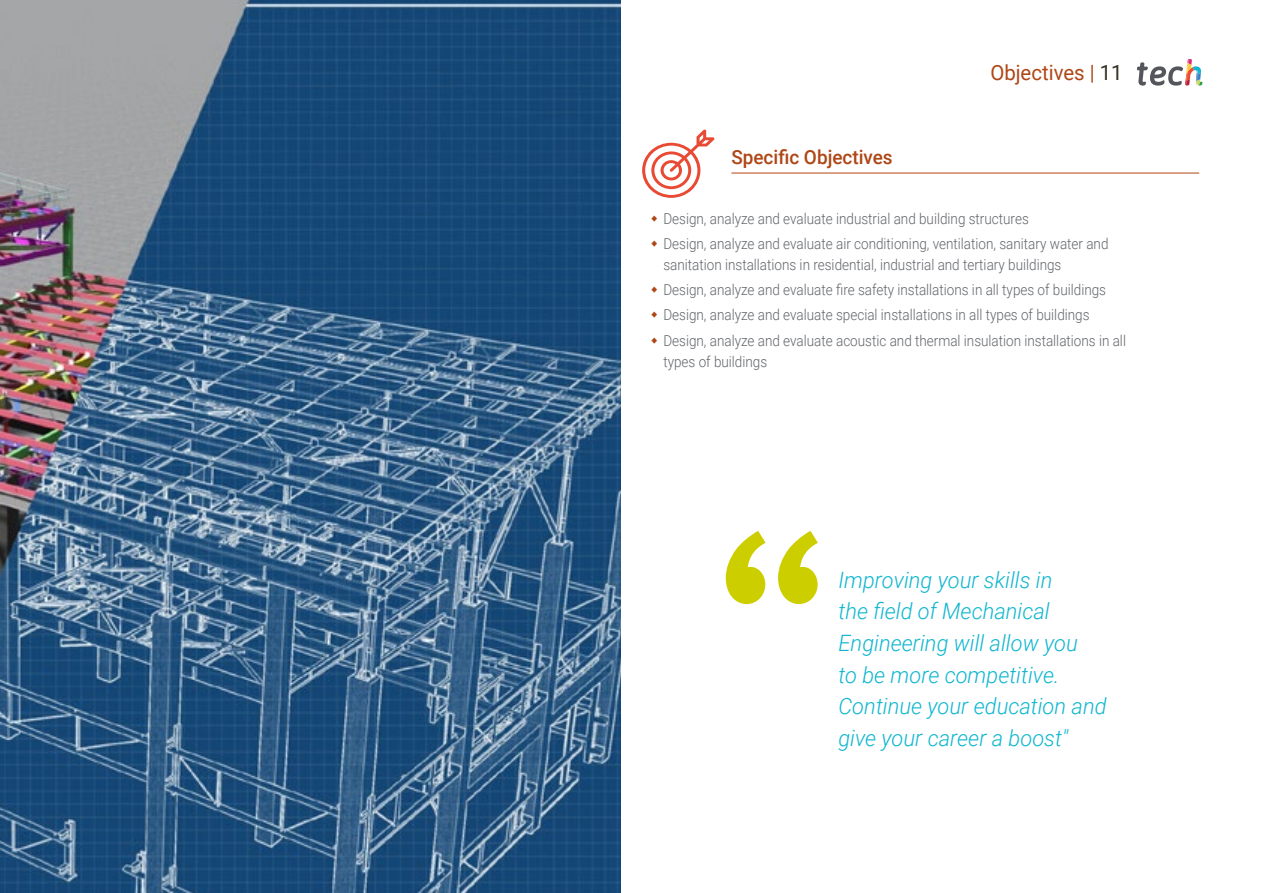
<style>
.page{position:relative;width:1263px;height:893px;background:#fff}
.page>*{position:absolute;margin:0;border:0;box-sizing:border-box;transform-origin:0 0}
.t1{font:italic 300 22.5px/31.5px "Roboto";color:#0fb6cf}
.t2{font:21px "Roboto";color:#ae4615}
.t3{font:500 19.5px "Roboto";color:#ae4615}
.t4{font:300 15px/25.2px "Roboto";color:#61646a;scale:.9 1}
.s1{color:#312e20}
</style>
<div class="page">
<img style="left:0;top:0;width:621px;height:893px">
<svg style="left:1137px;top:59px;width:65px;height:27px"></svg>
<hr style="left:731px;top:173px;width:468px;height:1px;background:#ae4615">
<svg style="left:642px;top:129px;width:72px;height:69px"></svg>
<svg style="left:726px;top:531px;width:92px;height:73px"></svg>
<h3 class="t3" style="left:731px;top:144px;width:163px">Specific Objectives</h3>
<h2 class="t2" style="left:990px;top:57px;width:134px">Objectives | <span class="s1">11</span></h2>
<p class="t4" style="left:663px;top:205px;width:496px">Design, analyze and evaluate industrial and building structures<br>Design, analyze and evaluate air conditioning, ventilation, sanitary water and</p>
<p class="t4" style="left:663px;top:251px;width:515px">sanitation installations in residential, industrial and tertiary buildings<br>Design, analyze and evaluate fire safety installations in all types of buildings Design, analyze and evaluate special installations in all types of buildings Design, analyze and evaluate acoustic and thermal insulation installations in all</p>
<p class="t4" style="left:663px;top:348px;width:117px">types of buildings</p>
<h1 class="t1" style="left:838px;top:563px;width:270px">Improving your skills in<br>the field of Mechanical<br>Engineering will allow you<br>to be more competitive.<br>Continue your education and give your career a boost"</h1>
</div>
